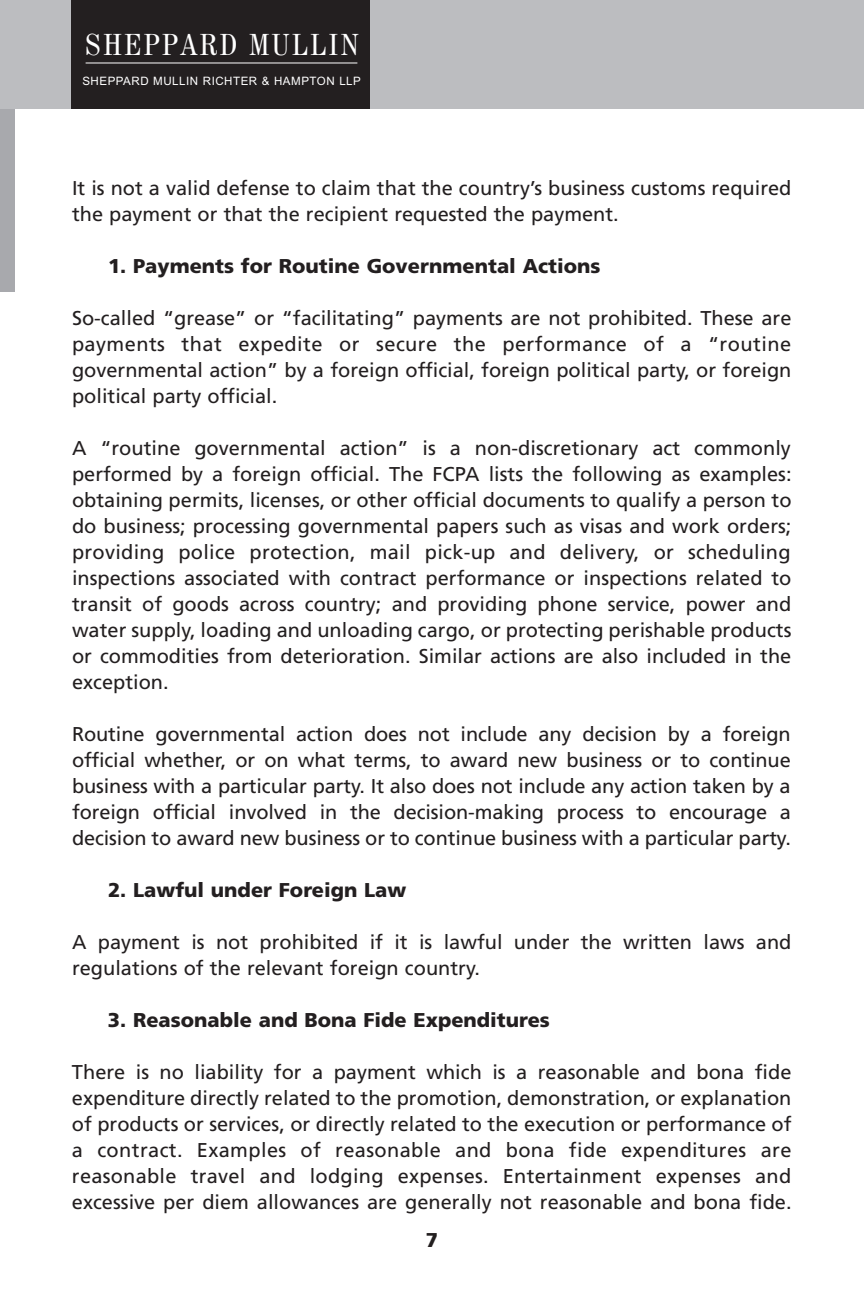
<style>
.page{position:relative;width:864px;height:1296px;background:#fff}
.page>*{position:absolute;margin:0;border:0;box-sizing:border-box;transform-origin:0 0}
.t1{font:condensed 30px "Century 725 BT";letter-spacing:.08em;color:#fff}
.t2{font:20px/26px "Frutiger";color:#231f20;text-align:justify}
.t3{font:900 20px "Frutiger";color:#231f20}
.t4{font:11.6px "Arial";letter-spacing:.045em;color:#fff}
</style>
<div class="page">
<div style="left:0;top:108px;width:14px;height:184px;background:#a8a9ad"></div>
<div style="left:0;top:0;width:864px;height:108px;background:#bcbdc0"></div>
<div style="left:71px;top:0;width:299px;height:109px;background:#231f20"></div>
<hr style="left:86px;top:62px;width:271px;height:1px;background:#fff">
<h1 class="t1" style="left:85px;top:27px;width:275px">SHEPPARD MULLIN</h1>
<p class="t4" style="left:82px;top:74px;width:280px">SHEPPARD MULLIN RICHTER &amp; HAMPTON LLP</p>
<p class="t2" style="left:72px;top:177px;width:721px">It is not a valid defense to claim that the country’s business customs required the payment or that the recipient requested the payment.</p>
<p class="t3" style="left:108px;top:258px;width:494px">1. Payments for Routine Governmental Actions</p>
<p class="t2" style="left:72px;top:307px;width:721px">So-called “grease” or “facilitating” payments are not prohibited. These are payments that expedite or secure the performance of a “routine governmental action” by a foreign official, foreign political party, or foreign political party official.</p>
<p class="t2" style="left:72px;top:437px;width:721px">A “routine governmental action” is a non-discretionary act commonly performed by a foreign official. The FCPA lists the following as examples: obtaining permits, licenses, or other official documents to qualify a person to do business; processing governmental papers such as visas and work orders; providing police protection, mail pick-up and delivery, or scheduling inspections associated with contract performance or inspections related to transit of goods across country; and providing phone service, power and water supply, loading and unloading cargo, or protecting perishable products or commodities from deterioration. Similar actions are also included in the exception.</p>
<p class="t2" style="left:72px;top:723px;width:720px">Routine governmental action does not include any decision by a foreign official whether, or on what terms, to award new business or to continue business with a particular party. It also does not include any action taken by a foreign official involved in the decision-making process to encourage a decision to award new business or to continue business with a particular party.</p>
<p class="t3" style="left:108px;top:882px;width:300px">2. Lawful under Foreign Law</p>
<p class="t2" style="left:72px;top:931px;width:721px">A payment is not prohibited if it is lawful under the written laws and regulations of the relevant foreign country.</p>
<p class="t3" style="left:108px;top:1012px;width:443px">3. Reasonable and Bona Fide Expenditures</p>
<p class="t2" style="left:72px;top:1061px;width:721px">There is no liability for a payment which is a reasonable and bona fide expenditure directly related to the promotion, demonstration, or explanation of products or services, or directly related to the execution or performance of a contract. Examples of reasonable and bona fide expenditures are reasonable travel and lodging expenses. Entertainment expenses and excessive per diem allowances are generally not reasonable and bona fide.</p>
<p class="t3" style="left:426px;top:1232px;width:14px">7</p>
</div>
